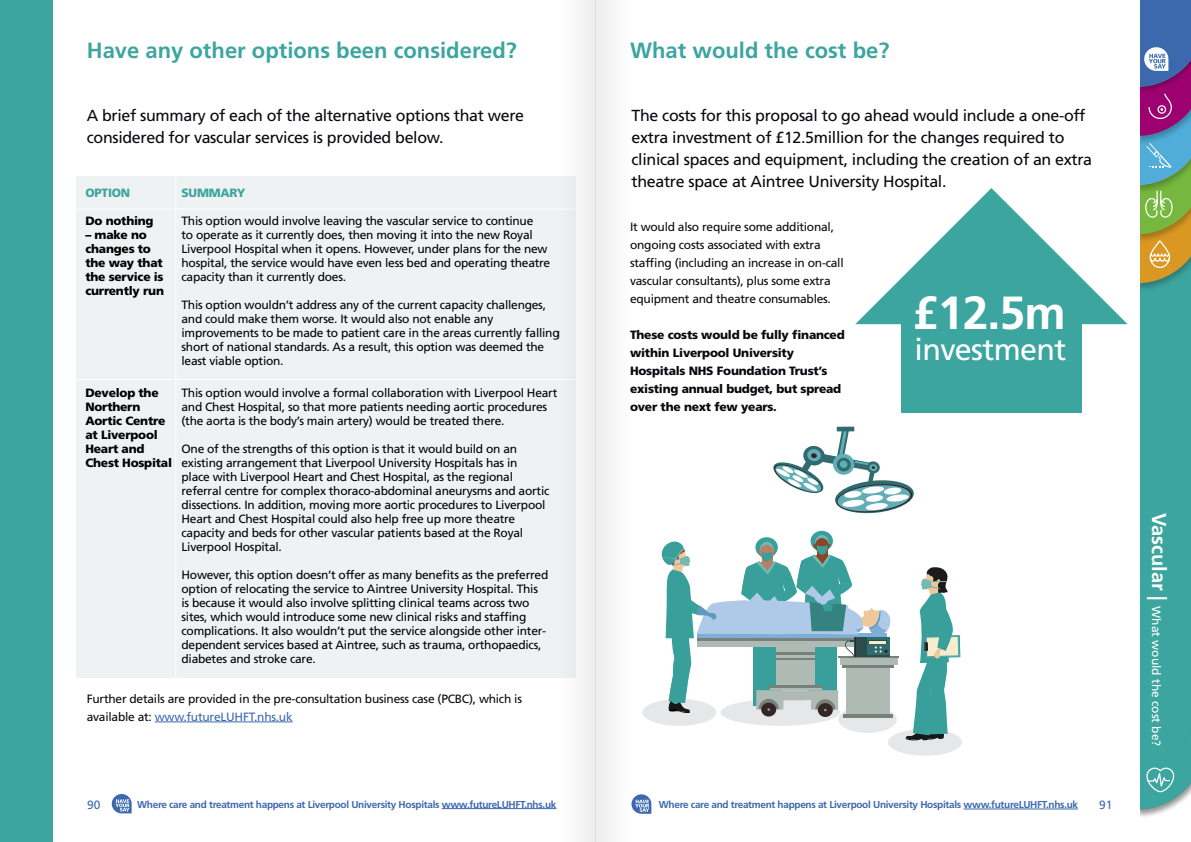
<style>
.page{position:relative;width:1191px;height:842px;background:#fff}
.page>*{position:absolute;margin:0;border:0;box-sizing:border-box;transform-origin:0 0}
.t1{font:700 46.4px "Frutiger LT Std";color:#fff}
.t2{font:30.4px "Frutiger LT Std";letter-spacing:-.02em;color:#fff}
.t3{font:700 22px "Frutiger LT Std";color:#3da59f}
.t4{font:16px/22px "Frutiger LT Std";letter-spacing:-.02em;color:#07090e}
.t5{font:12px/14px "Frutiger LT Std";letter-spacing:-.02em;color:#000}
.t6{font:12px/18px "Frutiger LT Std";letter-spacing:-.02em;color:#07090e}
.t7{font:900 12px/18px "Frutiger LT Std";letter-spacing:-.02em;color:#07090e}
.t8{font:900 12px/14px "Frutiger LT Std";letter-spacing:-.02em;color:#000}
.t9{font:12px "Frutiger LT Std";color:#fff}
.t10{font:900 12px "Frutiger LT Std";letter-spacing:-.02em;color:#3da59f}
.t11{font:12px "Frutiger LT Std";color:#3c68ae}
.t12{font:700 10px "Frutiger LT Std";letter-spacing:-.03em;color:#3c68ae}
.s1{color:#3c68ae}
.s2{font-weight:700;font-size:20px}
</style>
<div class="page">
<div style="left:1133px;top:709px;width:58px;height:110px;background:#000;opacity:.25"></div>
<svg style="left:1139px;top:0;width:52px;height:809px;background:#5b9c9a"></svg>
<div style="left:595px;top:0;width:544px;height:842px;background:#fff"></div>
<hr style="left:442px;top:808px;width:114px;height:1px;background:#3c68ae">
<svg style="left:112px;top:794px;width:20px;height:19px"></svg>
<hr style="left:963px;top:809px;width:115px;height:1px;background:#3c68ae">
<svg style="left:632px;top:794px;width:19px;height:20px"></svg>
<svg style="left:855px;top:188px;width:272px;height:136px"></svg>
<div style="left:901px;top:284px;width:180px;height:129px;background:#3da59f"></div>
<div style="left:642px;top:699px;width:74px;height:27px;background:#e5e7e9;border-radius:50%"></div>
<div style="left:888px;top:729px;width:74px;height:27px;background:#e5e7e9;border-radius:50%"></div>
<div style="left:720px;top:699px;width:120px;height:27px;background:#e5e7e9;border-radius:50%"></div>
<div style="left:838px;top:706px;width:58px;height:27px;background:linear-gradient(to right,#e6e8ea,#e5e7e9);border-radius:50%"></div>
<div style="left:77px;top:176px;width:498px;height:502px;background:#eef2f2"></div>
<hr style="left:155px;top:722px;width:138px;height:1px;background:#3c68ae">
<hr style="left:68px;top:379px;width:510px;height:1px;background:#fff">
<hr style="left:68px;top:209px;width:510px;height:1px;background:#fff">
<hr style="left:175px;top:172px;width:1px;height:510px;background:#fff">
<svg style="left:773px;top:429px;width:141px;height:85px"></svg>
<hr style="left:836px;top:427px;width:18px;height:4px;background:#2f6b6f">
<div style="left:810px;top:531px;width:23px;height:20px;background:#389f9a;border-radius:50%"></div>
<div style="left:818px;top:703px;width:15px;height:14px;background:#362524;border-radius:50%"></div>
<div style="left:761px;top:703px;width:15px;height:13px;background:#362524;border-radius:50%"></div>
<svg style="left:891px;top:664px;width:3px;height:4px"></svg>
<hr style="left:843px;top:714px;width:50px;height:3px;background:#78807a">
<div style="left:840px;top:656px;width:57px;height:8px;background:#b0bab5"></div>
<hr style="left:838px;top:656px;width:60px;height:2px;background:#78807a">
<svg style="left:661px;top:535px;width:230px;height:178px"></svg>
<svg style="left:905px;top:567px;width:55px;height:174px"></svg>
<div style="left:595px;top:0;width:37px;height:842px;background:#f4f4f4"></div>
<div style="left:559px;top:0;width:36px;height:842px;background:#f1f2f2"></div>
<div style="left:0;top:0;width:53px;height:842px;background:#3da59f"></div>
<h3 class="t3" style="left:87px;top:37px;width:431px">Have any other options been considered?</h3>
<h3 class="t4" style="left:87px;top:105px;width:439px">A brief summary of each of the alternative options that were considered for vascular services is provided below.</h3>
<p class="t10" style="left:85px;top:186px;width:46px">OPTION</p>
<p class="t10" style="left:181px;top:186px;width:66px">SUMMARY</p>
<p class="t8" style="left:85px;top:214px;width:70px">Do nothing</p>
<p class="t8" style="left:85px;top:228px;width:80px">– make no changes to the way that the service is currently run</p>
<p class="t8" style="left:85px;top:385px;width:88px">Develop the<br>Northern<br>Aortic Centre at Liverpool<br>Heart and<br>Chest Hospital</p>
<p class="t5" style="left:181px;top:214px;width:370px">This option would involve leaving the vascular service to continue<br>to operate as it currently does, then moving it into the new Royal Liverpool Hospital when it opens. However, under plans for the new hospital, the service would have even less bed and operating theatre capacity than it currently does.</p>
<p class="t5" style="left:181px;top:298px;width:380px">This option wouldn’t address any of the current capacity challenges, and could make them worse. It would also not enable any improvements to be made to patient care in the areas currently falling short of national standards. As a result, this option was deemed the least viable option.</p>
<p class="t5" style="left:181px;top:385px;width:377px">This option would involve a formal collaboration with Liverpool Heart and Chest Hospital, so that more patients needing aortic procedures (the aorta is the body’s main artery) would be treated there.</p>
<p class="t5" style="left:181px;top:441px;width:369px">One of the strengths of this option is that it would build on an existing arrangement that Liverpool University Hospitals has in<br>place with Liverpool Heart and Chest Hospital, as the regional referral centre for complex thoraco-abdominal aneurysms and aortic dissections. In addition, moving more aortic procedures to Liverpool Heart and Chest Hospital could also help free up more theatre capacity and beds for other vascular patients based at the Royal Liverpool Hospital.</p>
<p class="t5" style="left:181px;top:567px;width:368px">However, this option doesn’t offer as many benefits as the preferred option of relocating the service to Aintree University Hospital. This is because it would also involve splitting clinical teams across two sites, which would introduce some new clinical risks and staffing complications. It also wouldn’t put the service alongside other inter&shy;dependent services based at Aintree, such as trauma, orthopaedics, diabetes and stroke care.</p>
<p class="t6" style="left:87px;top:689px;width:437px">Further details are provided in the pre-consultation business case (PCBC), which is available at: <span class="s1">www.futureLUHFT.nhs.uk</span></p>
<h3 class="t3" style="left:630px;top:37px;width:261px">What would the cost be?</h3>
<p class="t4" style="left:631px;top:105px;width:462px">The costs for this proposal to go ahead would include a one-off extra investment of £12.5million for the changes required to clinical spaces and equipment, including the creation of an extra theatre space at Aintree University Hospital.</p>
<p class="t6" style="left:630px;top:218px;width:215px">It would also require some additional, ongoing costs associated with extra staffing (including an increase in on-call vascular consultants), plus some extra equipment and theatre consumables.</p>
<p class="t7" style="left:630px;top:326px;width:216px">These costs would be fully financed within Liverpool University<br>Hospitals NHS Foundation Trust’s existing annual budget, but spread over the next few years.</p>
<h1 class="t1" style="left:913px;top:286px;width:154px">£12.5m</h1>
<h2 class="t2" style="left:914px;top:331px;width:153px">investment</h2>
<p class="t11" style="left:87px;top:798px;width:15px">90</p>
<p class="t12" style="left:137px;top:798px;width:421px">Where care and treatment happens at Liverpool University Hospitals www.futureLUHFT.nhs.uk</p>
<p class="t12" style="left:659px;top:799px;width:421px">Where care and treatment happens at Liverpool University Hospitals www.futureLUHFT.nhs.uk</p>
<p class="t11" style="left:1099px;top:798px;width:15px">91</p>
<p class="t9" style="left:1163px;top:513px;width:235px;rotate:90deg"><span class="s2">Vascular |</span> What would the cost be?</p>
</div>
